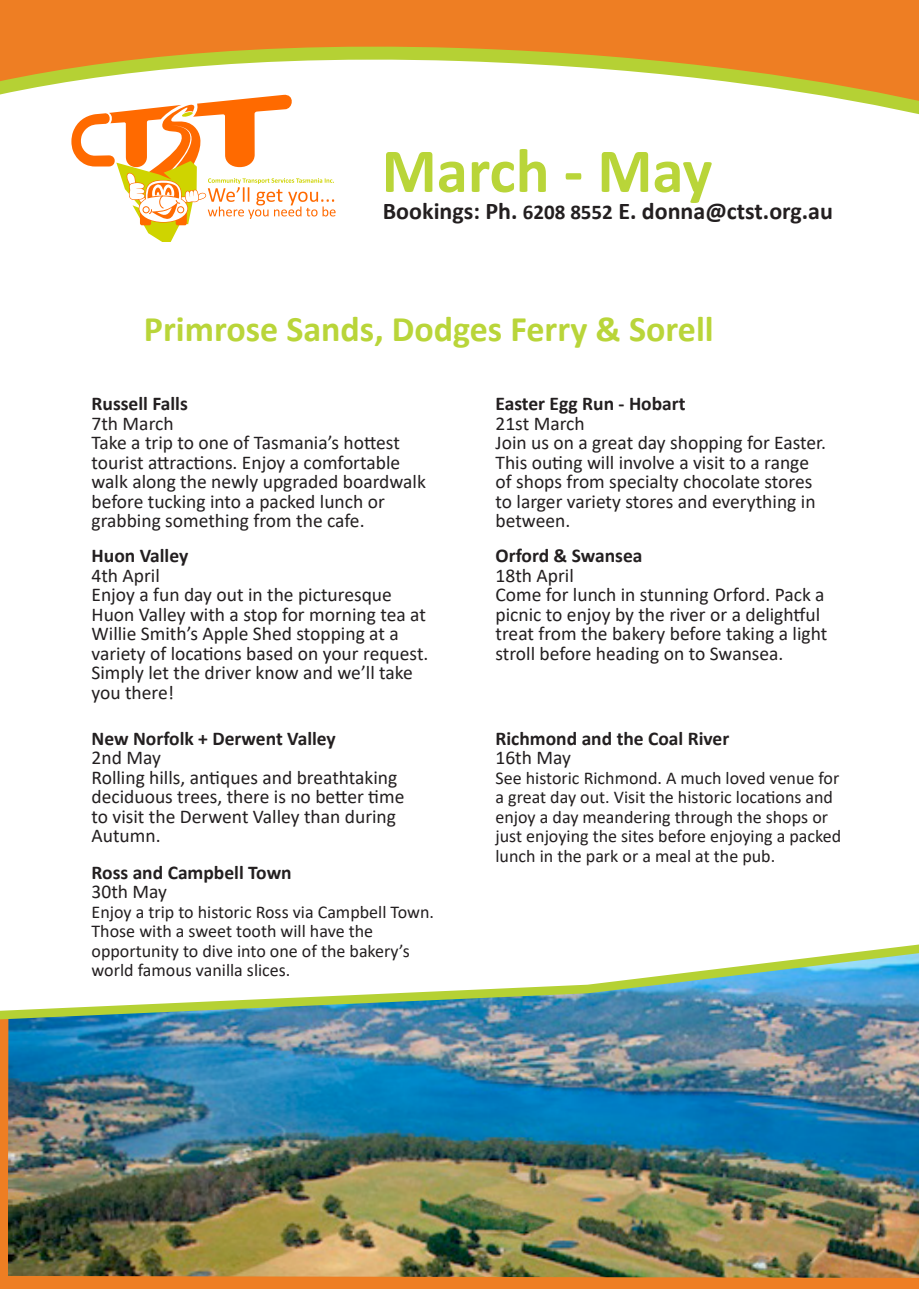
<style>
.page{position:relative;width:919px;height:1289px;background:#fff}
.page>*{position:absolute;margin:0;border:0;box-sizing:border-box;transform-origin:0 0}
.t1{font:700 63px "Calibri";color:#b9d539}
.t2{font:700 36px "Calibri";color:#b9d539}
.t3{font:700 24px "Calibri";color:#231f20}
.t4{font:19.5px/19.5px "Calibri";color:#231f20}
.t5{font:700 19.5px/19.5px "Calibri";color:#231f20}
.t6{font:18px/19.5px "Calibri";color:#231f20}
.s1{font-size:21px}
.s2{font-weight:400}
</style>
<div class="page">
<svg style="left:0;top:0;width:918px;height:238px"></svg>
<img style="left:0;top:944px;width:918px;height:344px">
<p class="t1" style="left:381px;top:126px;width:332px">March - May</p>
<p class="t3" style="left:383px;top:194px;width:451px">Bookings: Ph. <span class="s1">6208 8552</span> E. donna@ctst.org.au</p>
<p class="t2" style="left:144px;top:303px;width:571px">Primrose Sands, Dodges Ferry &amp; Sorell</p>
<p class="t5" style="left:91px;top:394px;width:98px">Russell Falls</p>
<p class="t4" style="left:91px;top:413px;width:84px">7th March</p>
<p class="t4" style="left:91px;top:432px;width:336px">Take a trip to one of Tasmania’s hottest tourist attractions. Enjoy a comfortable walk along the newly upgraded boardwalk before tucking into a packed lunch or</p>
<p class="t4" style="left:91px;top:510px;width:274px">grabbing something from the cafe.</p>
<p class="t5" style="left:91px;top:545px;width:98px">Huon Valley</p>
<p class="t4" style="left:91px;top:565px;width:70px">4th April</p>
<p class="t4" style="left:91px;top:584px;width:336px">Enjoy a fun day out in the picturesque<br>Huon Valley with a stop for morning tea at<br>Willie Smith’s Apple Shed stopping at a</p>
<p class="t4" style="left:91px;top:643px;width:338px">variety of locations based on your request.<br>Simply let the driver know and we’ll take you there!</p>
<p class="t5" style="left:91px;top:728px;width:246px">New Norfolk + Derwent Valley</p>
<p class="t4" style="left:91px;top:747px;width:71px">2nd May</p>
<p class="t4" style="left:91px;top:767px;width:307px">Rolling hills, antiques and breathtaking</p>
<p class="t4" style="left:91px;top:786px;width:314px">deciduous trees, there is no better time</p>
<p class="t4" style="left:91px;top:806px;width:306px">to visit the Derwent Valley than during<br>Autumn.</p>
<p class="t5" style="left:91px;top:862px;width:202px">Ross and Campbell Town<br><span class="s2">30th May</span></p>
<p class="t6" style="left:91px;top:901px;width:344px">Enjoy a trip to historic Ross via Campbell Town.<br>Those with a sweet tooth will have the</p>
<p class="t6" style="left:91px;top:940px;width:319px">opportunity to dive into one of the bakery’s world famous vanilla slices.</p>
<p class="t5" style="left:495px;top:394px;width:191px">Easter Egg Run - Hobart</p>
<p class="t4" style="left:495px;top:413px;width:91px">21st March</p>
<p class="t4" style="left:495px;top:432px;width:332px">Join us on a great day shopping for Easter.<br>This outing will involve a visit to a range of shops from specialty chocolate stores to larger variety stores and everything in between.</p>
<p class="t5" style="left:495px;top:545px;width:148px">Orford &amp; Swansea<br><span class="s2">18th April</span></p>
<p class="t4" style="left:495px;top:584px;width:333px">Come for lunch in stunning Orford. Pack a picnic to enjoy by the river or a delightful treat from the bakery before taking a light stroll before heading on to Swansea.</p>
<p class="t5" style="left:495px;top:728px;width:235px">Richmond and the Coal River</p>
<p class="t4" style="left:495px;top:747px;width:77px">16th May</p>
<p class="t6" style="left:495px;top:767px;width:347px">See historic Richmond. A much loved venue for a great day out. Visit the historic locations and enjoy a day meandering through the shops or just enjoying the sites before enjoying a packed lunch in the park or a meal at the pub.</p>
</div>
